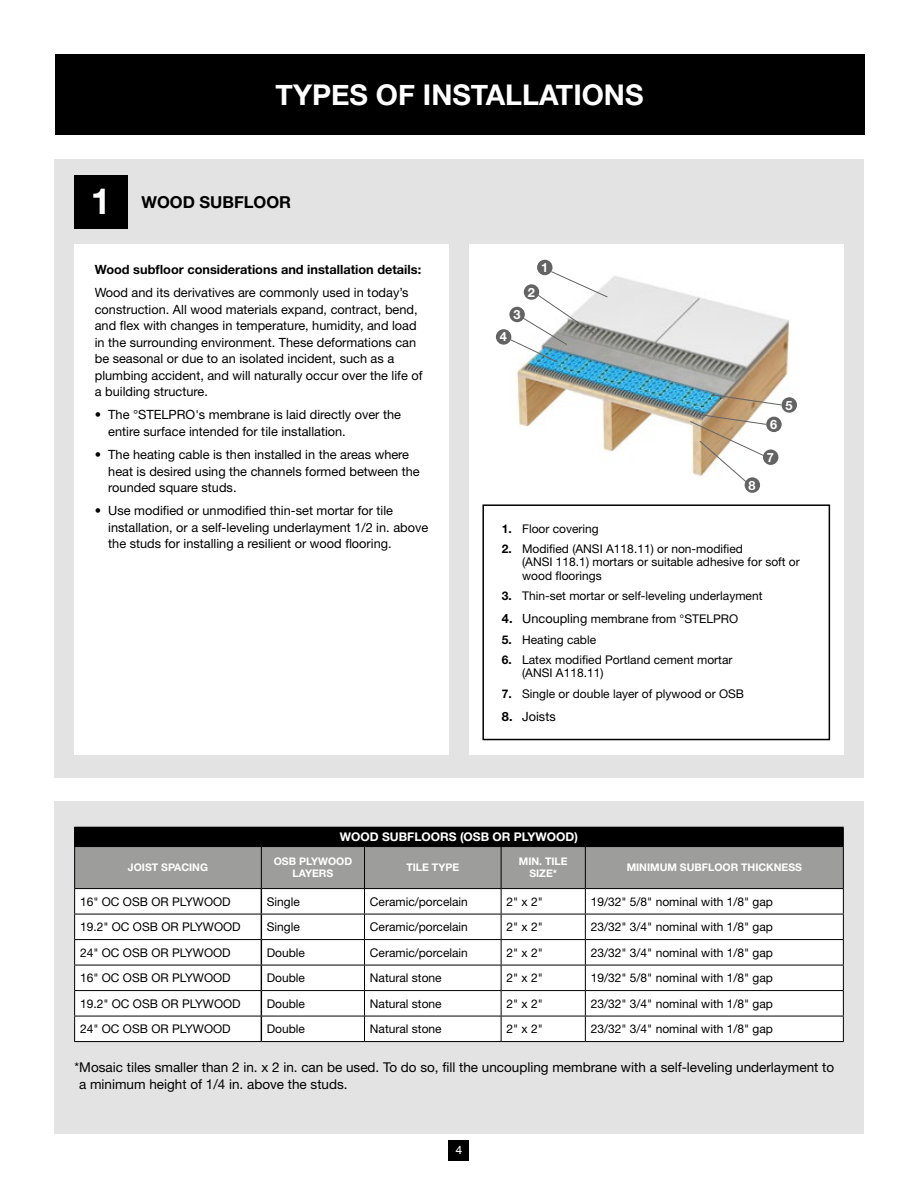
<style>
.page{position:relative;width:918px;height:1188px;background:#fff}
.page>*{position:absolute;margin:0;border:0;box-sizing:border-box;transform-origin:0 0}
.t1{font:700 28.5px "Helvetica Neue";color:#fff}
.t2{font:700 16.5px "Helvetica Neue LT Std";color:#000}
.t3{font:13.5px/16.5px "Helvetica Neue LT Std";color:#000}
.t4{font:12.75px/16.5px "Helvetica Neue LT Std";color:#000}
.t5{font:700 12.75px "Helvetica Neue LT Std";color:#000}
.t6{font:700 12.75px "Helvetica Neue LT Std";color:#fff}
.t7{font:12px/13.5px "Helvetica Neue LT Std";color:#000}
.t8{font:700 12px "Helvetica Neue LT Std";color:#fff}
.t9{font:11.7px "Arial";color:#fff}
.t10{font:700 10.5px/12px "Helvetica Neue LT Std";color:#fff;text-align:center}
.s1{font-family:"Helvetica Neue";font-size:36px;color:#fff}
.s2{font-weight:700}
.s3{font-weight:700;font-size:12.75px}
.s4{font-size:12.75px}
</style>
<div class="page">
<div style="left:449px;top:1140px;width:20px;height:20px;background:#000"></div>
<div style="left:54px;top:159px;width:810px;height:619px;background:#e3e3e3"></div>
<div style="left:54px;top:801px;width:810px;height:333px;background:#e3e3e3"></div>
<div style="left:469px;top:245px;width:374px;height:510px;background:#fff"></div>
<img style="left:516px;top:270px;width:281px;height:195px">
<div style="left:537px;top:260px;width:16px;height:15px;background:#646363;border-radius:50%"></div>
<div style="left:496px;top:329px;width:15px;height:16px;background:#646363;border-radius:50%"></div>
<div style="left:766px;top:417px;width:16px;height:15px;background:#646363;border-radius:50%"></div>
<div style="left:782px;top:397px;width:15px;height:16px;background:#646363;border-radius:50%"></div>
<div style="left:763px;top:449px;width:15px;height:16px;background:#646363;border-radius:50%"></div>
<div style="left:745px;top:477px;width:15px;height:16px;background:#646363;border-radius:50%"></div>
<svg style="left:711px;top:394px;width:71px;height:12px"></svg>
<svg style="left:689px;top:413px;width:78px;height:70px"></svg>
<svg style="left:509px;top:271px;width:99px;height:92px"></svg>
<div style="left:75px;top:245px;width:374px;height:510px;background:#fff"></div>
<div style="left:482px;top:504px;width:348px;height:236px;border:2px solid #000"></div>
<div style="left:74px;top:175px;width:54px;height:54px;background:#000"></div>
<div style="left:55px;top:54px;width:810px;height:81px;background:#000"></div>
<hr style="left:74px;top:827px;width:187px;height:1px;background:#000">
<hr style="left:261px;top:827px;width:104px;height:1px;background:#000">
<hr style="left:364px;top:827px;width:137px;height:1px;background:#000">
<hr style="left:501px;top:827px;width:84px;height:1px;background:#000">
<hr style="left:585px;top:827px;width:259px;height:1px;background:#000">
<hr style="left:74px;top:1041px;width:187px;height:1px;background:#000">
<hr style="left:261px;top:1041px;width:103px;height:1px;background:#000">
<svg style="left:74px;top:828px;width:770px;height:213px;background:#ccc"></svg>
<hr style="left:364px;top:1041px;width:137px;height:1px;background:#000">
<hr style="left:501px;top:1041px;width:84px;height:1px;background:#000">
<hr style="left:585px;top:1041px;width:259px;height:1px;background:#000">
<h1 class="t1" style="left:276px;top:72px;width:369px">TYPES OF INSTALLATIONS</h1>
<h2 class="t2" style="left:91px;top:192px;width:202px"><span class="s1">1</span> WOOD SUBFLOOR</h2>
<p class="t5" style="left:95px;top:262px;width:328px">Wood subfloor considerations and installation details:</p>
<p class="t4" style="left:95px;top:284px;width:329px">Wood and its derivatives are commonly used in today’s construction. All wood materials expand, contract, bend, and flex with changes in temperature, humidity, and load in the surrounding environment. These deformations can be seasonal or due to an isolated incident, such as a plumbing accident, and will naturally occur over the life of a building structure.</p>
<p class="t4" style="left:108px;top:407px;width:294px;text-indent:-14px">• The °STELPRO's membrane is laid directly over the entire surface intended for tile installation.</p>
<p class="t4" style="left:108px;top:446px;width:313px;text-indent:-14px">• The heating cable is then installed in the areas where heat is desired using the channels formed between the rounded square studs.</p>
<p class="t4" style="left:108px;top:503px;width:321px;text-indent:-14px">• Use modified or unmodified thin-set mortar for tile installation, or a self-leveling underlayment 1/2 in. above the studs for installing a resilient or wood flooring.</p>
<p class="t6" style="left:541px;top:260px;width:9px">1</p>
<p class="t6" style="left:528px;top:284px;width:9px">2</p>
<p class="t6" style="left:513px;top:307px;width:9px">3</p>
<p class="t6" style="left:500px;top:329px;width:9px">4</p>
<p class="t6" style="left:749px;top:477px;width:9px">8</p>
<p class="t6" style="left:770px;top:416px;width:9px">6</p>
<p class="t6" style="left:786px;top:397px;width:9px">5</p>
<p class="t6" style="left:767px;top:449px;width:9px">7</p>
<p class="t7" style="left:502px;top:521px;width:98px"><span class="s2">1.</span> Floor covering</p>
<p class="t7" style="left:522px;top:542px;width:279px;text-indent:-20px"><span class="s2">2.</span> Modified (ANSI A118.11) or non-modified<br>(ANSI 118.1) mortars or suitable adhesive for soft or wood floorings</p>
<p class="t7" style="left:502px;top:589px;width:262px"><span class="s2">3.</span> Thin-set mortar or self-leveling underlayment</p>
<p class="t7" style="left:502px;top:612px;width:238px"><span class="s3">4.</span> <span class="s4">Uncoupling</span> membrane from °STELPRO</p>
<p class="t7" style="left:502px;top:632px;width:96px"><span class="s2">5.</span> Heating cable</p>
<p class="t7" style="left:522px;top:653px;width:212px;text-indent:-20px"><span class="s2">6.</span> Latex modified Portland cement mortar (ANSI A118.11)</p>
<p class="t7" style="left:502px;top:686px;width:244px"><span class="s2">7.</span> Single or double layer of plywood or OSB</p>
<p class="t4" style="left:502px;top:708px;width:55px"><span class="s2">8.</span> Joists</p>
<p class="t8" style="left:340px;top:829px;width:240px">WOOD SUBFLOORS (OSB OR PLYWOOD)</p>
<p class="t10" style="left:128px;top:861px;width:82px">JOIST SPACING</p>
<p class="t10" style="left:274px;top:855px;width:80px">OSB PLYWOOD<br>LAYERS</p>
<p class="t10" style="left:406px;top:861px;width:54px">TILE TYPE</p>
<p class="t10" style="left:519px;top:855px;width:50px">MIN. TILE<br>SIZE*</p>
<p class="t10" style="left:627px;top:861px;width:177px">MINIMUM SUBFLOOR THICKNESS</p>
<p class="t7" style="left:80px;top:894px;width:152px">16" OC OSB OR PLYWOOD</p>
<p class="t7" style="left:267px;top:894px;width:35px">Single</p>
<p class="t7" style="left:370px;top:894px;width:100px">Ceramic/porcelain</p>
<p class="t7" style="left:507px;top:894px;width:38px">2" x 2"</p>
<p class="t7" style="left:591px;top:894px;width:184px">19/32" 5/8" nominal with 1/8" gap</p>
<p class="t7" style="left:80px;top:920px;width:162px">19.2" OC OSB OR PLYWOOD</p>
<p class="t7" style="left:267px;top:920px;width:35px">Single</p>
<p class="t7" style="left:370px;top:920px;width:100px">Ceramic/porcelain</p>
<p class="t7" style="left:507px;top:920px;width:38px">2" x 2"</p>
<p class="t7" style="left:591px;top:920px;width:184px">23/32" 3/4" nominal with 1/8" gap</p>
<p class="t7" style="left:80px;top:945px;width:152px">24" OC OSB OR PLYWOOD</p>
<p class="t7" style="left:267px;top:945px;width:40px">Double</p>
<p class="t7" style="left:370px;top:945px;width:100px">Ceramic/porcelain</p>
<p class="t7" style="left:507px;top:945px;width:38px">2" x 2"</p>
<p class="t7" style="left:591px;top:945px;width:184px">23/32" 3/4" nominal with 1/8" gap</p>
<p class="t7" style="left:80px;top:971px;width:152px">16" OC OSB OR PLYWOOD</p>
<p class="t7" style="left:267px;top:971px;width:40px">Double</p>
<p class="t7" style="left:370px;top:971px;width:73px">Natural stone</p>
<p class="t7" style="left:507px;top:971px;width:38px">2" x 2"</p>
<p class="t7" style="left:591px;top:971px;width:184px">19/32" 5/8" nominal with 1/8" gap</p>
<p class="t7" style="left:80px;top:996px;width:162px">19.2" OC OSB OR PLYWOOD</p>
<p class="t7" style="left:267px;top:996px;width:40px">Double</p>
<p class="t7" style="left:370px;top:996px;width:73px">Natural stone</p>
<p class="t7" style="left:507px;top:996px;width:38px">2" x 2"</p>
<p class="t7" style="left:591px;top:996px;width:184px">23/32" 3/4" nominal with 1/8" gap</p>
<p class="t7" style="left:80px;top:1022px;width:152px">24" OC OSB OR PLYWOOD</p>
<p class="t7" style="left:267px;top:1022px;width:40px">Double</p>
<p class="t7" style="left:370px;top:1022px;width:73px">Natural stone</p>
<p class="t7" style="left:507px;top:1022px;width:38px">2" x 2"</p>
<p class="t7" style="left:591px;top:1022px;width:184px">23/32" 3/4" nominal with 1/8" gap</p>
<p class="t3" style="left:79px;top:1059px;width:757px;text-indent:-4px">*Mosaic tiles smaller than 2 in. x 2 in. can be used. To do so, fill the uncoupling membrane with a self-leveling underlayment to a minimum height of 1/4 in. above the studs.</p>
<p class="t9" style="left:456px;top:1143px;width:8px">4</p>
</div>
